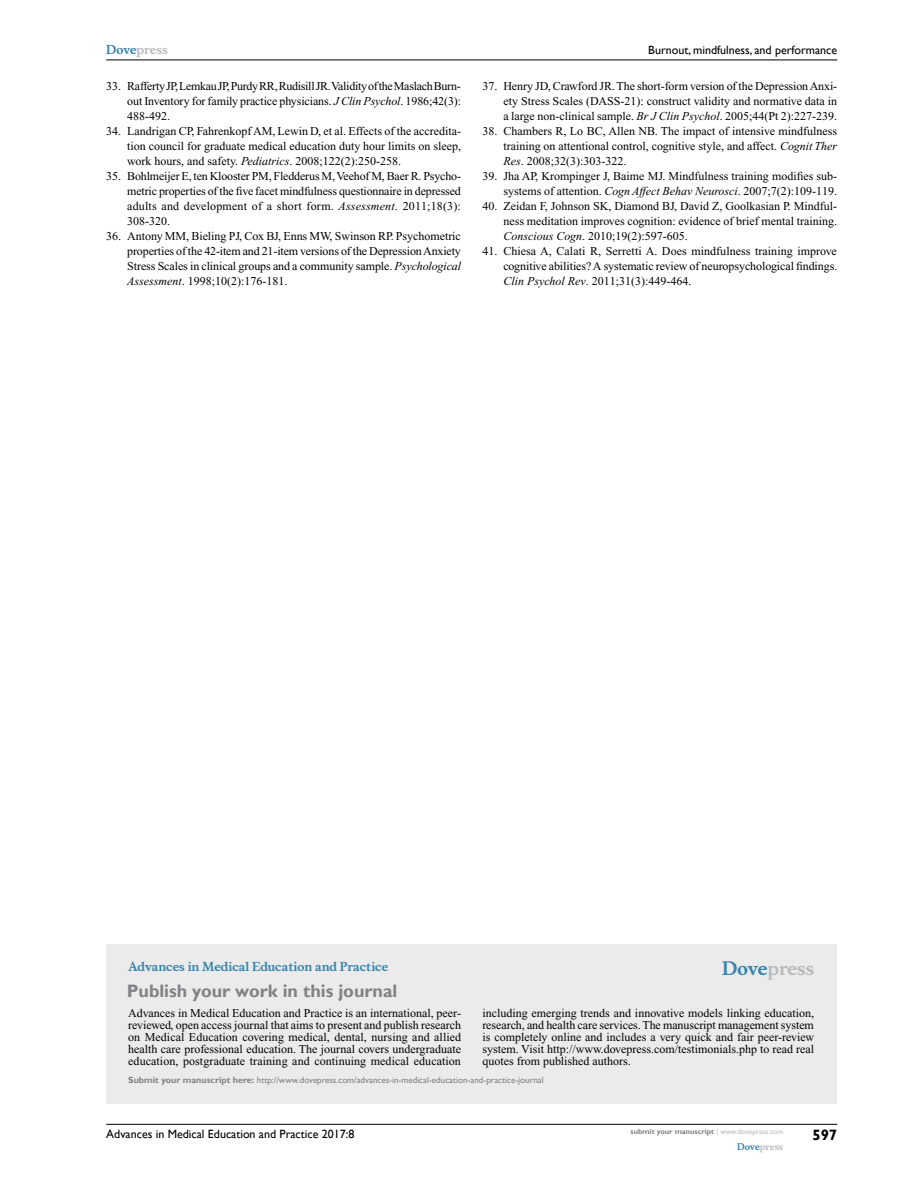
<style>
.page{position:relative;width:918px;height:1188px;background:#fff}
.page>*{position:absolute;margin:0;border:0;box-sizing:border-box;transform-origin:0 0}
.t1{font:700 18px "Gill Sans";color:#808285}
.t2{font:700 18px "Musee";color:#b8babc}
.t3{font:700 15px "Gill Sans";color:#000}
.t4{font:12px/15px "Times New Roman";color:#000;text-align:justify}
.t5{font:12px "Gill Sans";color:#000}
.t6{font:700 12px "Musee";color:#3785ad}
.t7{font:700 12px "Musee";color:#b8babc}
.t8{font:9px "Gill Sans";color:#808285}
.t9{font:700 9px "Musee";color:#b8babc}
.t10{font:700 7.5px "Gill Sans";color:#808285}
.s1{color:#3785ad}
.s2{font-style:italic}
.s3{font-weight:700}
.s4{font-weight:400;color:#b8babc}
</style>
<div class="page">
<div style="left:106px;top:944px;width:731px;height:159px;background:#ebebec"></div>
<hr style="left:106px;top:1124px;width:731px;height:1px;background:#000">
<hr style="left:106px;top:60px;width:731px;height:1px;background:#000">
<p class="t7" style="left:106px;top:43px;width:63px"><span class="s1">Dove</span>press</p>
<p class="t4" style="left:127px;top:79px;width:335px;text-indent:-21px">33. Rafferty JP, Lemkau JP, Purdy RR, Rudisill JR. Validity of the Maslach Burn&shy;out Inventory for family practice physicians. <span class="s2">J Clin Psychol</span>. 1986;42(3):<br>488-492.</p>
<p class="t4" style="left:127px;top:124px;width:335px;text-indent:-21px">34. Landrigan CP, Fahrenkopf AM, Lewin D, et al. Effects of the accredita&shy;tion council for graduate medical education duty hour limits on sleep, work hours, and safety. <span class="s2">Pediatrics</span>. 2008;122(2):250-258.</p>
<p class="t4" style="left:127px;top:169px;width:335px;text-indent:-21px">35. Bohlmeijer E, ten Klooster PM, Fledderus M, Veehof M, Baer R. Psycho&shy;metric properties of the five facet mindfulness questionnaire in depressed adults and development of a short form. <span class="s2">Assessment</span>. 2011;18(3):<br>308-320.</p>
<p class="t4" style="left:127px;top:229px;width:335px;text-indent:-21px">36. Antony MM, Bieling PJ, Cox BJ, Enns MW, Swinson RP. Psychometric properties of the 42-item and 21-item versions of the Depression Anxiety Stress Scales in clinical groups and a community sample. <span class="s2">Psychological Assessment</span>. 1998;10(2):176-181.</p>
<p class="t5" style="left:648px;top:43px;width:190px">Burnout, mindfulness, and performance</p>
<p class="t4" style="left:503px;top:79px;width:335px;text-indent:-21px">37. Henry JD, Crawford JR. The short-form version of the Depression Anxi&shy;ety Stress Scales (DASS-21): construct validity and normative data in a large non-clinical sample. <span class="s2">Br J Clin Psychol</span>. 2005;44(Pt 2):227-239.</p>
<p class="t4" style="left:503px;top:124px;width:335px;text-indent:-21px">38. Chambers R, Lo BC, Allen NB. The impact of intensive mindfulness training on attentional control, cognitive style, and affect. <span class="s2">Cognit Ther Res</span>. 2008;32(3):303-322.</p>
<p class="t4" style="left:482px;top:169px;width:356px;text-align:right">39. Jha AP, Krompinger J, Baime MJ. Mindfulness training modifies sub&shy;systems of attention. <span class="s2">Cogn Affect Behav Neurosci</span>. 2007;7(2):109-119.</p>
<p class="t4" style="left:503px;top:199px;width:335px;text-indent:-21px">40. Zeidan F, Johnson SK, Diamond BJ, David Z, Goolkasian P. Mindful&shy;ness meditation improves cognition: evidence of brief mental training.<br><span class="s2">Conscious Cogn</span>. 2010;19(2):597-605.</p>
<p class="t4" style="left:503px;top:244px;width:335px;text-indent:-21px">41. Chiesa A, Calati R, Serretti A. Does mindfulness training improve cognitive abilities? A systematic review of neuropsychological findings.<br><span class="s2">Clin Psychol Rev</span>. 2011;31(3):449-464.</p>
<p class="t6" style="left:128px;top:959px;width:262px">Advances in Medical Education and Practice</p>
<h1 class="t1" style="left:127px;top:980px;width:272px">Publish your work in this journal</h1>
<h1 class="t2" style="left:722px;top:958px;width:94px"><span class="s1">Dove</span>press</h1>
<p class="t4" style="left:128px;top:1007px;width:334px;line-height:12px">Advances in Medical Education and Practice is an international, peer&shy;reviewed, open access journal that aims to present and publish research on Medical Education covering medical, dental, nursing and allied health care professional education. The journal covers undergraduate education, postgraduate training and continuing medical education</p>
<p class="t4" style="left:482px;top:1007px;width:333px;line-height:12px">including emerging trends and innovative models linking education, research, and health care services. The manuscript management system is completely online and includes a very quick and fair peer-review system. Visit http://www.dovepress.com/testimonials.php to read real quotes from published authors.</p>
<p class="t8" style="left:128px;top:1075px;width:417px"><span class="s3">Submit your manuscript here:</span> http://www.dovepress.com/advances-in-medical-education-and-practice-journal</p>
<p class="t5" style="left:106px;top:1127px;width:250px">Advances in Medical Education and Practice 2017:8</p>
<p class="t10" style="left:631px;top:1127px;width:154px">submit your manuscript <span class="s4">| www.dovepress.com</span></p>
<p class="t9" style="left:737px;top:1141px;width:48px"><span class="s1">Dove</span>press</p>
<p class="t3" style="left:812px;top:1126px;width:26px">597</p>
</div>
